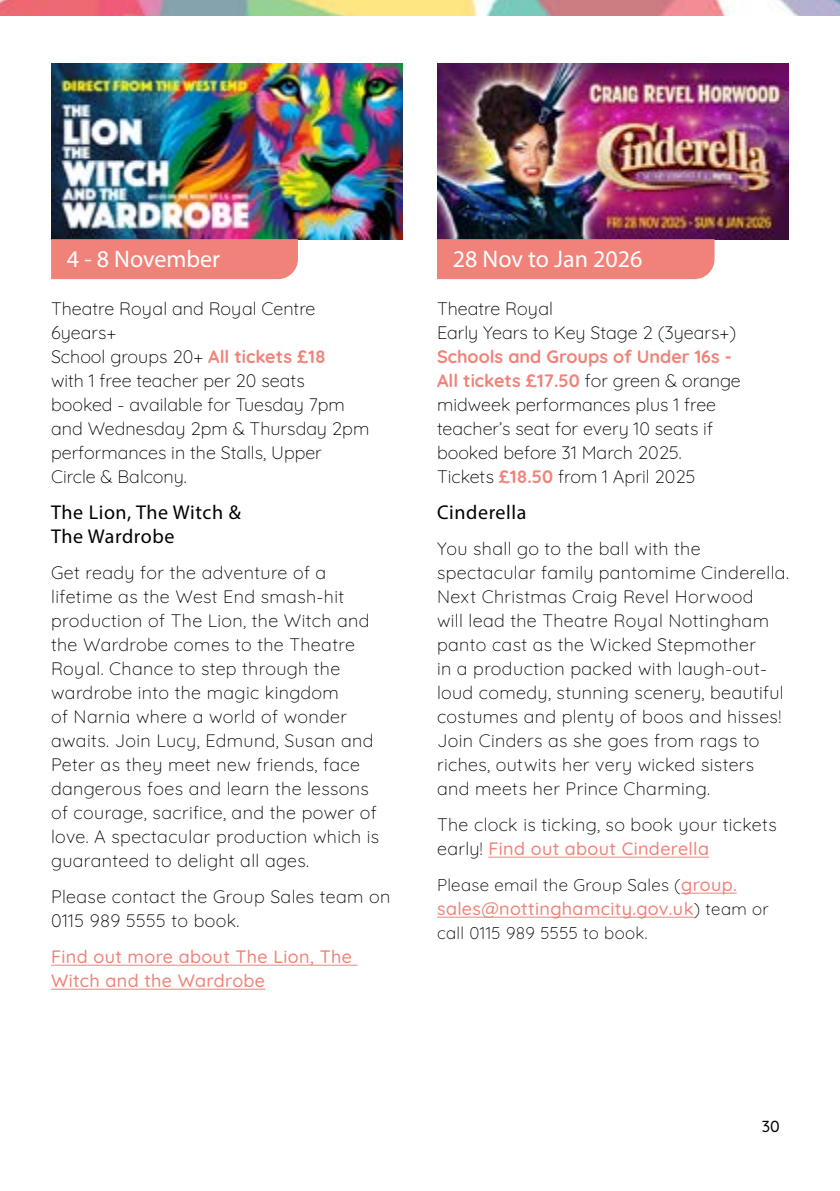
<style>
.page{position:relative;width:840px;height:1191px;background:#fff}
.page>*{position:absolute;margin:0;border:0;box-sizing:border-box;transform-origin:0 0}
.t1{font:24px "Myriad Pro";color:#fff}
.t2{font:20px/24px "Myriad Pro";letter-spacing:.03em;color:#000}
.t3{font:300 18px/24px "Quicksand";letter-spacing:.02em;color:#000}
.t4{font:300 18px/24px "Quicksand";color:#000}
.t5{font:500 18px/24px "Quicksand";letter-spacing:.02em;color:#f18279}
.t6{font:300 17px "Quicksand";letter-spacing:.02em;color:#000}
.t7{font:500 16px "Quicksand";color:#000}
.s1{font-weight:700;color:#f18279}
.s2{font-weight:500;color:#f18279}
.s3{font-weight:500;font-size:18px;color:#f18279}
.s4{font-weight:300;font-size:17px;color:#000}
</style>
<div class="page">
<img style="left:0;top:0;width:839px;height:15px">
<img style="left:51px;top:63px;width:352px;height:176px">
<img style="left:437px;top:63px;width:351px;height:176px">
<hr style="left:51px;top:964px;width:306px;height:1px;background:#f18279">
<hr style="left:51px;top:988px;width:214px;height:1px;background:#f18279">
<hr style="left:488px;top:856px;width:220px;height:1px;background:#f18279">
<hr style="left:680px;top:892px;width:56px;height:1px;background:#f18279">
<hr style="left:437px;top:916px;width:256px;height:1px;background:#f18279">
<div style="left:51px;top:239px;width:247px;height:40px;background:#f18279"></div>
<div style="left:437px;top:239px;width:277px;height:40px;background:#f18279"></div>
<h1 class="t1" style="left:67px;top:244px;width:154px">4 - 8 November</h1>
<h1 class="t1" style="left:452px;top:244px;width:191px">28 Nov to Jan 2026</h1>
<p class="t4" style="left:51px;top:295px;width:319px">Theatre Royal and Royal Centre<br>6years+<br>School groups 20+ <span class="s1">All tickets £18<br></span>with 1 free teacher per 20 seats booked - available for Tuesday 7pm and Wednesday 2pm &amp; Thursday 2pm performances in the Stalls, Upper<br>Circle &amp; Balcony.</p>
<p class="t2" style="left:51px;top:500px;width:191px">The Lion, The Witch &amp;<br>The Wardrobe</p>
<p class="t3" style="left:51px;top:559px;width:329px">Get ready for the adventure of a lifetime as the West End smash-hit production of The Lion, the Witch and the Wardrobe comes to the Theatre Royal. Chance to step through the wardrobe into the magic kingdom<br>of Narnia where a world of wonder awaits. Join Lucy, Edmund, Susan and Peter as they meet new friends, face dangerous foes and learn the lessons of courage, sacrifice, and the power of love. A spectacular production which is guaranteed to delight all ages.</p>
<p class="t3" style="left:51px;top:883px;width:341px">Please contact the Group Sales team on<br>0115 989 5555 to book.</p>
<p class="t5" style="left:51px;top:943px;width:302px">Find out more about The Lion, The<br>Witch and the Wardrobe</p>
<p class="t4" style="left:437px;top:295px;width:301px">Theatre Royal<br>Early Years to Key Stage 2 (3years+)</p>
<p class="t4" style="left:437px;top:343px;width:305px"><span class="s1">Schools and Groups of Under 16s -<br>All tickets £17.50</span> for green &amp; orange midweek performances plus 1 free teacher’s seat for every 10 seats if booked before 31 March 2025.<br>Tickets <span class="s1">£18.50</span> from 1 April 2025</p>
<p class="t2" style="left:437px;top:500px;width:91px">Cinderella</p>
<p class="t3" style="left:437px;top:535px;width:353px">You shall go to the ball with the spectacular family pantomime Cinderella.<br>Next Christmas Craig Revel Horwood<br>will lead the Theatre Royal Nottingham panto cast as the Wicked Stepmother<br>in a production packed with laugh-out&shy;loud comedy, stunning scenery, beautiful costumes and plenty of boos and hisses!<br>Join Cinders as she goes from rags to riches, outwits her very wicked sisters and meets her Prince Charming.</p>
<p class="t3" style="left:437px;top:811px;width:341px">The clock is ticking, so book your tickets early! <span class="s2">Find out about Cinderella</span></p>
<p class="t6" style="left:437px;top:872px;width:301px">Please email the Group Sales (<span class="s3">group.</span></p>
<p class="t5" style="left:437px;top:895px;width:333px">sales@nottinghamcity.gov.uk<span class="s4">) team or</span></p>
<p class="t6" style="left:437px;top:920px;width:212px">call 0115 989 5555 to book.</p>
<p class="t7" style="left:761px;top:1114px;width:19px">30</p>
</div>
